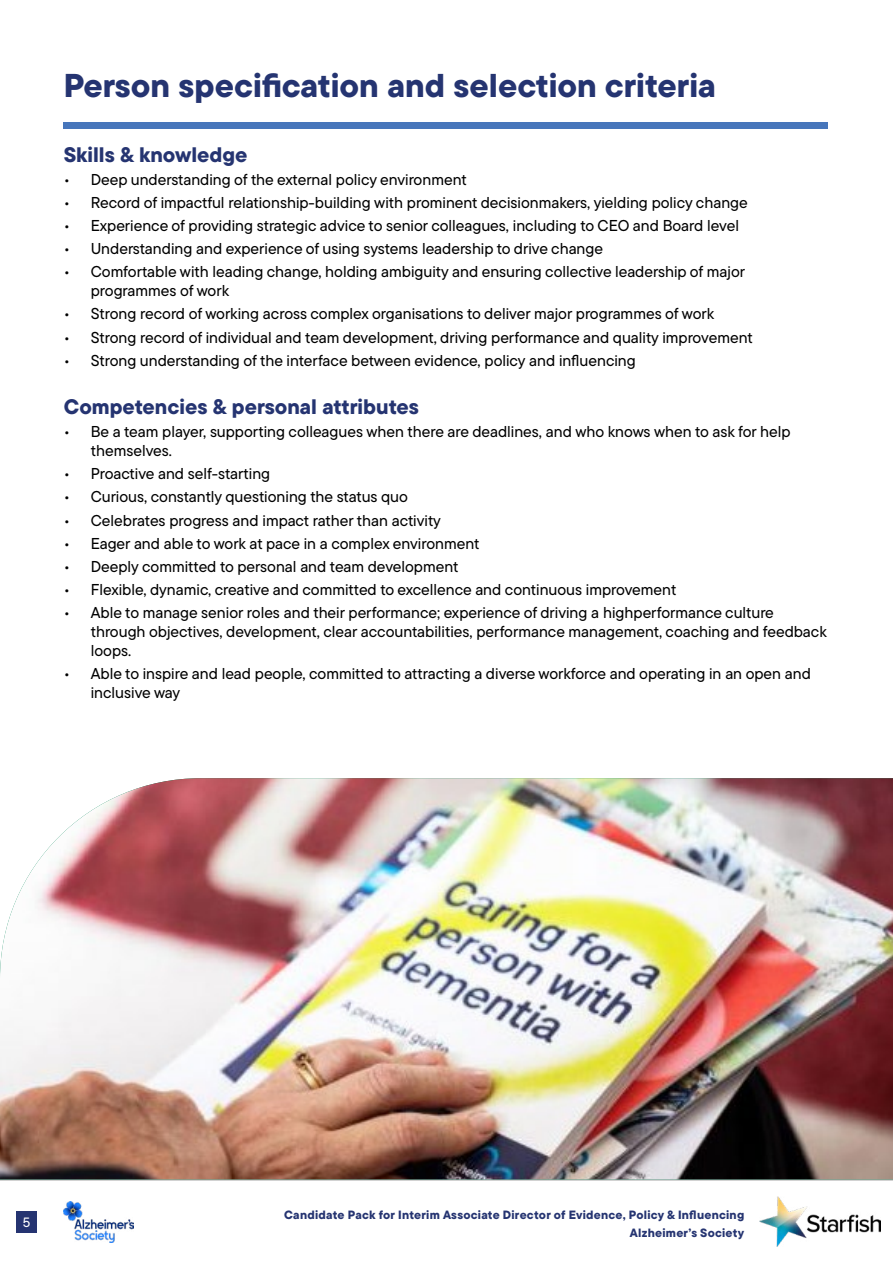
<style>
.page{position:relative;width:893px;height:1263px;background:#fff}
.page>*{position:absolute;margin:0;border:0;box-sizing:border-box;transform-origin:0 0}
.t1{font:800 33px "TT Commons Pro";color:#253471}
.t2{font:800 21px "TT Commons Pro";color:#253471}
.t3{font:500 15.75px/18.9px "TT Commons Pro";color:#000}
.t4{font:500 13.5px "TT Commons Pro";color:#fff}
.t5{font:800 12px/18px "TT Commons Pro";letter-spacing:.02em;color:#253471;text-align:right}
</style>
<div class="page">
<hr style="left:0;top:1179px;width:893px;height:2px;background:#000">
<img style="left:759px;top:1197px;width:121px;height:50px">
<div style="left:16px;top:1211px;width:21px;height:21px;background:#253471"></div>
<img style="left:63px;top:1201px;width:70px;height:41px">
<div style="left:64px;top:122px;width:764px;height:7px;background:#4776bb"></div>
<img style="left:0;top:778px;width:893px;height:401px">
<h1 class="t1" style="left:64px;top:60px;width:654px">Person specification and selection criteria</h1>
<h2 class="t2" style="left:64px;top:138px;width:185px">Skills &amp; knowledge</h2>
<p class="t3" style="left:64px;top:170px;width:404px">• Deep understanding of the external policy environment</p>
<p class="t3" style="left:64px;top:193px;width:686px">• Record of impactful relationship-building with prominent decisionmakers, yielding policy change</p>
<p class="t3" style="left:64px;top:216px;width:677px">• Experience of providing strategic advice to senior colleagues, including to CEO and Board level</p>
<p class="t3" style="left:64px;top:239px;width:541px">• Understanding and experience of using systems leadership to drive change</p>
<p class="t3" style="left:91px;top:262px;width:656px;text-indent:-27px">• Comfortable with leading change, holding ambiguity and ensuring collective leadership of major programmes of work</p>
<p class="t3" style="left:64px;top:304px;width:652px">• Strong record of working across complex organisations to deliver major programmes of work</p>
<p class="t3" style="left:64px;top:328px;width:690px">• Strong record of individual and team development, driving performance and quality improvement</p>
<p class="t3" style="left:64px;top:351px;width:574px">• Strong understanding of the interface between evidence, policy and influencing</p>
<h2 class="t2" style="left:64px;top:390px;width:357px">Competencies &amp; personal attributes</h2>
<p class="t3" style="left:91px;top:422px;width:701px;text-indent:-27px">• Be a team player, supporting colleagues when there are deadlines, and who knows when to ask for help themselves.</p>
<p class="t3" style="left:64px;top:464px;width:208px">• Proactive and self-starting</p>
<p class="t3" style="left:64px;top:487px;width:346px">• Curious, constantly questioning the status quo</p>
<p class="t3" style="left:64px;top:511px;width:379px">• Celebrates progress and impact rather than activity</p>
<p class="t3" style="left:64px;top:534px;width:417px">• Eager and able to work at pace in a complex environment</p>
<p class="t3" style="left:64px;top:557px;width:396px">• Deeply committed to personal and team development</p>
<p class="t3" style="left:64px;top:580px;width:614px">• Flexible, dynamic, creative and committed to excellence and continuous improvement</p>
<p class="t3" style="left:91px;top:603px;width:738px;text-indent:-27px">• Able to manage senior roles and their performance; experience of driving a highperformance culture through objectives, development, clear accountabilities, performance management, coaching and feedback loops.</p>
<p class="t3" style="left:91px;top:664px;width:722px;text-indent:-27px">• Able to inspire and lead people, committed to attracting a diverse workforce and operating in an open and inclusive way</p>
<p class="t4" style="left:23px;top:1213px;width:9px">5</p>
<p class="t5" style="left:284px;top:1205px;width:462px">Candidate Pack for Interim Associate Director of Evidence, Policy &amp; Influencing<br>Alzheimer’s Society</p>
</div>
